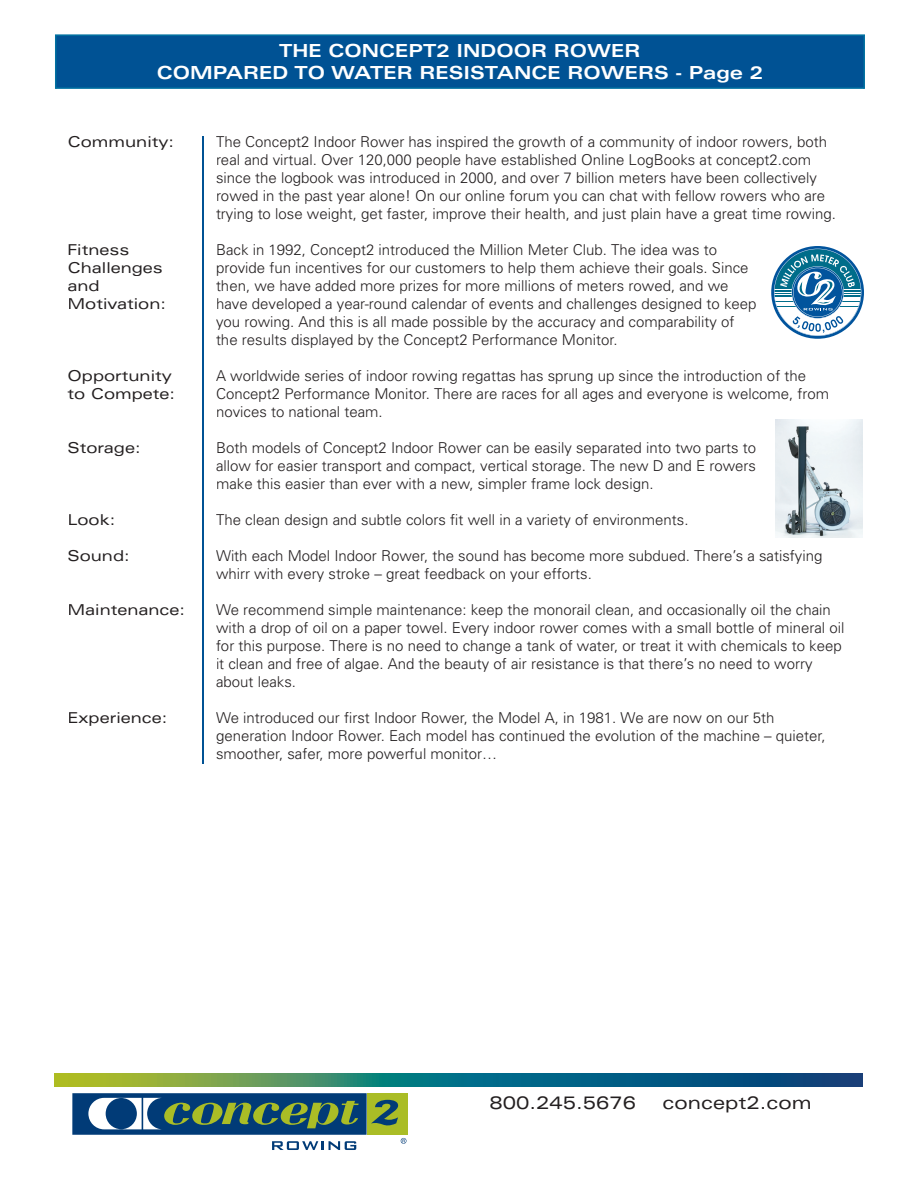
<style>
.page{position:relative;width:918px;height:1188px;background:#fff}
.page>*{position:absolute;margin:0;border:0;box-sizing:border-box;transform-origin:0 0}
.t1{font:700 expanded 18px/21.6px "Univers";color:#fff;text-align:center}
.t2{font:expanded 18px "Univers";color:#231f20}
.t3{font:300 15px/18px "Univers";color:#231f20}
.t4{font:expanded 15px/18px "Univers";color:#231f20}
</style>
<div class="page">
<hr style="left:202px;top:136px;width:2px;height:628px;background:#005294">
<svg style="left:55px;top:34px;width:810px;height:55px;fill:#005294"></svg>
<div style="left:72px;top:1093px;width:295px;height:42px;background:#013b77"></div>
<svg style="left:88px;top:1098px;width:271px;height:31px"></svg>
<div style="left:367px;top:1093px;width:40px;height:42px;background:#aabd26"></div>
<svg style="left:371px;top:1100px;width:27px;height:26px"></svg>
<svg style="left:401px;top:1138px;width:5px;height:6px"></svg>
<svg style="left:272px;top:1141px;width:84px;height:9px"></svg>
<svg style="left:55px;top:1074px;width:808px;height:12px"></svg>
<svg style="left:771px;top:246px;width:93px;height:93px"></svg>
<img style="left:776px;top:419px;width:86px;height:119px">
<p class="t1" style="left:157px;top:40px;width:608px">THE CONCEPT2 INDOOR ROWER<br>COMPARED TO WATER RESISTANCE ROWERS - Page 2</p>
<p class="t4" style="left:68px;top:132px;width:108px">Community:</p>
<p class="t4" style="left:68px;top:240px;width:100px">Fitness<br>Challenges and<br>Motivation:</p>
<p class="t4" style="left:68px;top:366px;width:109px">Opportunity to Compete:</p>
<p class="t4" style="left:68px;top:438px;width:75px">Storage:</p>
<p class="t4" style="left:68px;top:510px;width:49px">Look:</p>
<p class="t4" style="left:68px;top:546px;width:64px">Sound:</p>
<p class="t4" style="left:68px;top:600px;width:119px">Maintenance:</p>
<p class="t4" style="left:68px;top:708px;width:101px">Experience:</p>
<p class="t3" style="left:216px;top:133px;width:621px">The Concept2 Indoor Rower has inspired the growth of a community of indoor rowers, both real and virtual. Over 120,000 people have established Online LogBooks at concept2.com since the logbook was introduced in 2000, and over 7 billion meters have been collectively rowed in the past year alone! On our online forum you can chat with fellow rowers who are trying to lose weight, get faster, improve their health, and just plain have a great time rowing.</p>
<p class="t3" style="left:216px;top:241px;width:542px">Back in 1992, Concept2 introduced the Million Meter Club. The idea was to provide fun incentives for our customers to help them achieve their goals. Since then, we have added more prizes for more millions of meters rowed, and we have developed a year-round calendar of events and challenges designed to keep you rowing. And this is all made possible by the accuracy and comparability of the results displayed by the Concept2 Performance Monitor.</p>
<p class="t3" style="left:216px;top:367px;width:615px">A worldwide series of indoor rowing regattas has sprung up since the introduction of the<br>Concept2 Performance Monitor. There are races for all ages and everyone is welcome, from novices to national team.</p>
<p class="t3" style="left:216px;top:439px;width:542px;text-align:justify">Both models of Concept2 Indoor Rower can be easily separated into two parts to allow for easier transport and compact, vertical storage. The new D and E rowers make this easier than ever with a new, simpler frame lock design.</p>
<p class="t3" style="left:216px;top:511px;width:474px">The clean design and subtle colors fit well in a variety of environments.</p>
<p class="t3" style="left:216px;top:547px;width:608px">With each Model Indoor Rower, the sound has become more subdued. There’s a satisfying whirr with every stroke – great feedback on your efforts.</p>
<p class="t3" style="left:216px;top:601px;width:630px">We recommend simple maintenance: keep the monorail clean, and occasionally oil the chain with a drop of oil on a paper towel. Every indoor rower comes with a small bottle of mineral oil for this purpose. There is no need to change a tank of water, or treat it with chemicals to keep it clean and free of algae. And the beauty of air resistance is that there’s no need to worry about leaks.</p>
<p class="t3" style="left:216px;top:709px;width:611px">We introduced our first Indoor Rower, the Model A, in 1981. We are now on our 5th generation Indoor Rower. Each model has continued the evolution of the machine – quieter, smoother, safer, more powerful monitor…</p>
<p class="t2" style="left:489px;top:1092px;width:148px">800.245.5676</p>
<p class="t2" style="left:663px;top:1092px;width:151px">concept2.com</p>
</div>
